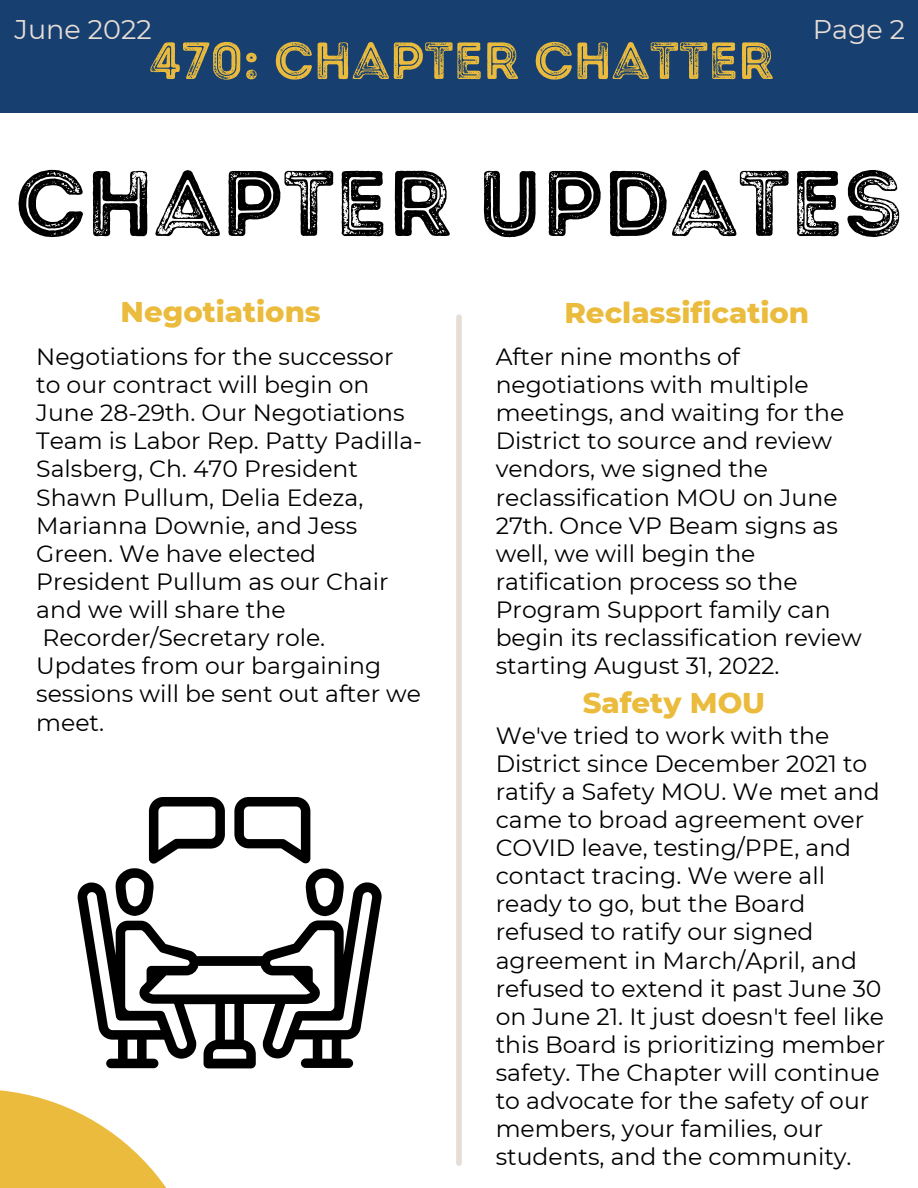
<style>
.page{position:relative;width:918px;height:1188px;background:#fff}
.page>*{position:absolute;margin:0;border:0;box-sizing:border-box;transform-origin:0 0}
.t1{font:93px "Intro Rust G Base 2 Line";color:#000}
.t2{font:52.2px "Intro Rust G Base 2 Line";color:#eabb3d}
.t3{font:800 29.1px "Montserrat";color:#eabb3d}
.t4{font:27px "Montserrat";color:#e6ddd6}
.t5{font:23.55px/28.2px "Montserrat";color:#000}
</style>
<div class="page">
<div style="left:456px;top:317px;width:6px;height:846px;background:#e6ddd6"></div>
<svg style="left:0;top:1090px;width:167px;height:98px"></svg>
<div style="left:0;top:0;width:918px;height:113px;background:#173f70"></div>
<svg style="left:77px;top:882px;width:305px;height:186px"></svg>
<svg style="left:305px;top:869px;width:40px;height:47px"></svg>
<svg style="left:115px;top:797px;width:110px;height:119px"></svg>
<svg style="left:234px;top:797px;width:76px;height:66px"></svg>
<p class="t4" style="left:14px;top:13px;width:139px">June 2022</p>
<p class="t4" style="left:813px;top:13px;width:94px">Page 2</p>
<h2 class="t2" style="left:149px;top:29px;width:627px">470: CHAPTER CHATTER</h2>
<h1 class="t1" style="left:15px;top:148px;width:889px">CHAPTER UPDATES</h1>
<p class="t3" style="left:121px;top:294px;width:202px">Negotiations</p>
<p class="t5" style="left:36px;top:342px;width:388px">Negotiations for the successor to our contract will begin on<br>June 28-29th. Our Negotiations<br>Team is Labor Rep. Patty Padilla-<br>Salsberg, Ch. 470 President<br>Shawn Pullum, Delia Edeza,<br>Marianna Downie, and Jess<br>Green. We have elected<br>President Pullum as our Chair and we will share the<br>Recorder/Secretary role.<br>Updates from our bargaining sessions will be sent out after we meet.</p>
<p class="t3" style="left:564px;top:294px;width:246px">Reclassification</p>
<p class="t5" style="left:496px;top:342px;width:368px">After nine months of negotiations with multiple meetings, and waiting for the<br>District to source and review vendors, we signed the reclassification MOU on June<br>27th. Once VP Beam signs as well, we will begin the ratification process so the<br>Program Support family can begin its reclassification review starting August 31, 2022.</p>
<p class="t3" style="left:583px;top:685px;width:184px">Safety MOU</p>
<p class="t5" style="left:496px;top:721px;width:391px">We've tried to work with the<br>District since December 2021 to ratify a Safety MOU. We met and came to broad agreement over<br>COVID leave, testing/PPE, and contact tracing. We were all ready to go, but the Board refused to ratify our signed agreement in March/April, and refused to extend it past June 30 on June 21. It just doesn't feel like this Board is prioritizing member safety. The Chapter will continue to advocate for the safety of our members, your families, our students, and the community.</p>
</div>
